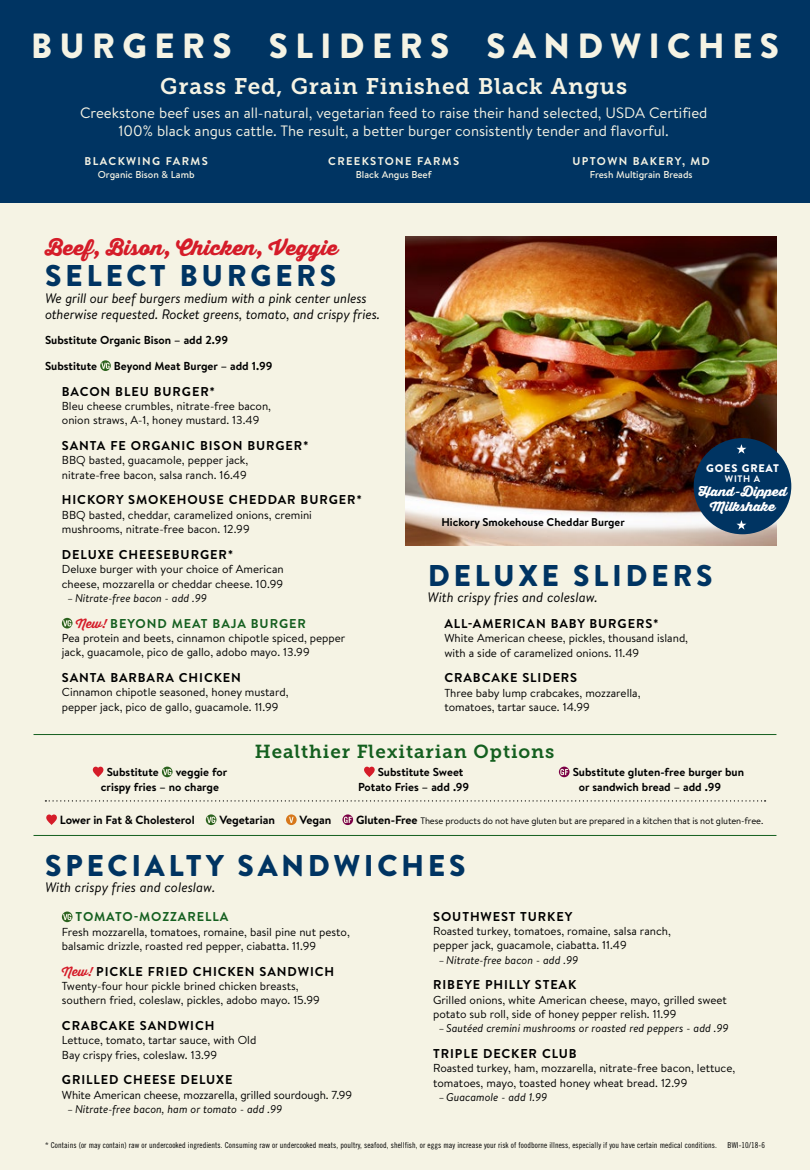
<style>
.page{position:relative;width:810px;height:1170px;background:#fff}
.page>*{position:absolute;margin:0;border:0;box-sizing:border-box;transform-origin:0 0}
.t1{font:900 35px "Brandon Grotesque";letter-spacing:.205em;color:#f5f3e4}
.t2{font:900 30px "Brandon Grotesque";letter-spacing:.12em;color:#003462}
.t3{font:22.5px "Museo Slab 700";letter-spacing:.04em;color:#f5f3e4}
.t4{font:900 20px "Thirsty Soft";color:#d51c29}
.t5{font:18.75px "Museo Slab 700";letter-spacing:.05em;color:#145f1f}
.t6{font:15px/18.8px "Brandon Text";color:#f5f3e4;text-align:center}
.t7{font:italic 13.75px/16.2px "Brandon Text";letter-spacing:-.01em;color:#000}
.t8{font:700 12.75px "Brandon Text";letter-spacing:.07em;color:#000}
.t9{font:700 12.75px "Brandon Text";letter-spacing:.07em;color:#145f1f}
.t10{font:900 12.62px/14.1px "Thirsty Soft";color:#fff;text-align:center}
.t11{font:700 11.88px "Brandon Text";letter-spacing:-.005em;color:#000}
.t12{font:11.5px/14.4px "Brandon Text";color:#000}
.t13{font:700 11.5px/15px "Brandon Text";color:#000}
.t14{font:italic 11.25px "Brandon Text";color:#000}
.t15{font:700 11.25px "Brandon Text";letter-spacing:.12em;color:#f5f3e4}
.t16{font:700 11.25px "Brandon Text";color:#000}
.t17{font:900 11px "Brandon Text";letter-spacing:.07em;color:#fff}
.t18{font:500 10px "Brandon Text";color:#f5f3e4}
.t19{font:700 9.5px "Brandon Text";color:#fff}
.t20{font:9.38px "Brandon Text";letter-spacing:-.01em;color:#000}
.t21{font:8.12px "Trade Gothic LT Std Cn 18";letter-spacing:.01em;color:#000}
.s1{font-family:"Thirsty Soft";font-size:12.5px;color:#d51c29}
.s2{font-weight:700;font-size:11.88px}
</style>
<div class="page">
<div style="left:0;top:68px;width:810px;height:1102px;background:#f5f3e4"></div>
<img style="left:405px;top:236px;width:371px;height:309px">
<svg style="left:100px;top:360px;width:11px;height:11px"></svg>
<svg style="left:62px;top:618px;width:11px;height:11px"></svg>
<div style="left:0;top:0;width:810px;height:202px;background:#003462"></div>
<svg style="left:62px;top:912px;width:11px;height:10px"></svg>
<svg style="left:46px;top:815px;width:11px;height:10px"></svg>
<svg style="left:206px;top:814px;width:10px;height:11px"></svg>
<svg style="left:286px;top:814px;width:11px;height:11px"></svg>
<svg style="left:342px;top:814px;width:11px;height:11px"></svg>
<svg style="left:45px;top:800px;width:721px;height:2px"></svg>
<hr style="left:34px;top:734px;width:742px;height:1px;background:#145f1f">
<hr style="left:34px;top:835px;width:742px;height:1px;background:#145f1f">
<svg style="left:93px;top:767px;width:10px;height:10px"></svg>
<svg style="left:162px;top:767px;width:11px;height:10px"></svg>
<svg style="left:364px;top:767px;width:11px;height:10px"></svg>
<svg style="left:559px;top:767px;width:11px;height:10px"></svg>
<div style="left:694px;top:438px;width:97px;height:96px;background:#003462;border-radius:50%"></div>
<svg style="left:736px;top:520px;width:10px;height:10px"></svg>
<svg style="left:736px;top:444px;width:10px;height:10px"></svg>
<h1 class="t1" style="left:31px;top:21px;width:750px">BURGERS SLIDERS SANDWICHES</h1>
<h3 class="t3" style="left:160px;top:74px;width:468px">Grass Fed, Grain Finished Black Angus</h3>
<h3 class="t6" style="left:80px;top:103px;width:629px">Creekstone beef uses an all-natural, vegetarian feed to raise their hand selected, USDA Certified<br>100% black angus cattle. The result, a better burger consistently tender and flavorful.</h3>
<p class="t15" style="left:85px;top:154px;width:125px">BLACKWING FARMS</p>
<p class="t18" style="left:98px;top:168px;width:98px">Organic Bison &amp; Lamb</p>
<p class="t15" style="left:328px;top:154px;width:132px">CREEKSTONE FARMS</p>
<p class="t18" style="left:356px;top:168px;width:77px">Black Angus Beef</p>
<p class="t15" style="left:573px;top:154px;width:139px">UPTOWN BAKERY, MD</p>
<p class="t18" style="left:590px;top:168px;width:104px">Fresh Multigrain Breads</p>
<h3 class="t4" style="left:45px;top:232px;width:295px">Beef, Bison, Chicken, Veggie</h3>
<h2 class="t2" style="left:45px;top:255px;width:293px">SELECT BURGERS</h2>
<p class="t7" style="left:45px;top:289px;width:337px">We grill our beef burgers medium with a pink center unless otherwise requested. Rocket greens, tomato, and crispy fries.</p>
<p class="t13" style="left:45px;top:333px;width:185px">Substitute Organic Bison – add 2.99</p>
<p class="t13" style="left:45px;top:358px;width:54px">Substitute</p>
<p class="t13" style="left:114px;top:358px;width:160px">Beyond Meat Burger – add 1.99</p>
<p class="t8" style="left:62px;top:382px;width:155px">BACON BLEU BURGER*</p>
<p class="t12" style="left:62px;top:399px;width:211px">Bleu cheese crumbles, nitrate-free bacon, onion straws, A-1, honey mustard. 13.49</p>
<p class="t8" style="left:62px;top:437px;width:248px">SANTA FE ORGANIC BISON BURGER*</p>
<p class="t12" style="left:62px;top:453px;width:188px">BBQ basted, guacamole, pepper jack, nitrate-free bacon, salsa ranch. 16.49</p>
<p class="t8" style="left:62px;top:491px;width:302px">HICKORY SMOKEHOUSE CHEDDAR BURGER*</p>
<p class="t12" style="left:62px;top:507px;width:252px">BBQ basted, cheddar, caramelized onions, cremini mushrooms, nitrate-free bacon. 12.99</p>
<p class="t8" style="left:62px;top:546px;width:173px">DELUXE CHEESEBURGER*</p>
<p class="t12" style="left:62px;top:562px;width:223px">Deluxe burger with your choice of American cheese, mozzarella or cheddar cheese. 10.99</p>
<p class="t14" style="left:68px;top:590px;width:141px">– Nitrate-free bacon - add .99</p>
<p class="t9" style="left:76px;top:614px;width:231px"><span class="s1">New!</span> BEYOND MEAT BAJA BURGER</p>
<p class="t12" style="left:62px;top:630px;width:285px">Pea protein and beets, cinnamon chipotle spiced, pepper jack, guacamole, pico de gallo, adobo mayo. 13.99</p>
<p class="t8" style="left:62px;top:669px;width:180px">SANTA BARBARA CHICKEN</p>
<p class="t12" style="left:62px;top:685px;width:228px">Cinnamon chipotle seasoned, honey mustard, pepper jack, pico de gallo, guacamole. 11.99</p>
<p class="t16" style="left:442px;top:514px;width:185px">Hickory Smokehouse Cheddar Burger</p>
<p class="t17" style="left:706px;top:460px;width:74px">GOES GREAT</p>
<p class="t19" style="left:725px;top:472px;width:37px">WITH A</p>
<p class="t10" style="left:698px;top:485px;width:90px">Hand-Dipped<br>Milkshake</p>
<h2 class="t2" style="left:428px;top:555px;width:286px">DELUXE SLIDERS</h2>
<p class="t7" style="left:428px;top:589px;width:172px">With crispy fries and coleslaw.</p>
<p class="t8" style="left:444px;top:615px;width:216px">ALL-AMERICAN BABY BURGERS*</p>
<p class="t12" style="left:444px;top:631px;width:245px">White American cheese, pickles, thousand island, with a side of caramelized onions. 11.49</p>
<p class="t8" style="left:444px;top:669px;width:134px">CRABCAKE SLIDERS</p>
<p class="t12" style="left:444px;top:685px;width:198px">Three baby lump crabcakes, mozzarella, tomatoes, tartar sauce. 14.99</p>
<h3 class="t5" style="left:255px;top:741px;width:301px">Healthier Flexitarian Options</h3>
<p class="t13" style="left:101px;top:765px;width:128px;text-indent:75px">veggie for crispy fries – no charge</p>
<p class="t13" style="left:358px;top:765px;width:113px;line-height:14.4px;text-indent:20px">Substitute Sweet<br>Potato Fries – add .99</p>
<p class="t13" style="left:579px;top:765px;width:167px;text-indent:-6px">Substitute gluten-free burger bun or sandwich bread – add .99</p>
<p class="t13" style="left:107px;top:765px;width:54px">Substitute</p>
<p class="t11" style="left:60px;top:812px;width:136px">Lower in Fat &amp; Cholesterol</p>
<p class="t11" style="left:219px;top:812px;width:57px">Vegetarian</p>
<p class="t11" style="left:300px;top:812px;width:33px">Vegan</p>
<p class="t20" style="left:356px;top:814px;width:409px"><span class="s2">Gluten-Free</span> These products do not have gluten but are prepared in a kitchen that is not gluten-free.</p>
<h2 class="t2" style="left:45px;top:844px;width:422px">SPECIALTY SANDWICHES</h2>
<p class="t7" style="left:45px;top:879px;width:172px">With crispy fries and coleslaw.</p>
<p class="t9" style="left:76px;top:908px;width:154px">TOMATO-MOZZARELLA</p>
<p class="t12" style="left:62px;top:924px;width:289px">Fresh mozzarella, tomatoes, romaine, basil pine nut pesto, balsamic drizzle, roasted red pepper, ciabatta. 11.99</p>
<p class="t8" style="left:62px;top:962px;width:274px"><span class="s1">New!</span> PICKLE FRIED CHICKEN SANDWICH</p>
<p class="t12" style="left:62px;top:978px;width:259px">Twenty-four hour pickle brined chicken breasts, southern fried, coleslaw, pickles, adobo mayo. 15.99</p>
<p class="t8" style="left:62px;top:1017px;width:154px">CRABCAKE SANDWICH</p>
<p class="t12" style="left:62px;top:1033px;width:196px">Lettuce, tomato, tartar sauce, with Old<br>Bay crispy fries, coleslaw. 13.99</p>
<p class="t8" style="left:62px;top:1071px;width:172px">GRILLED CHEESE DELUXE</p>
<p class="t12" style="left:62px;top:1087px;width:292px">White American cheese, mozzarella, grilled sourdough. 7.99</p>
<p class="t14" style="left:68px;top:1102px;width:216px">– Nitrate-free bacon, ham or tomato - add .99</p>
<p class="t8" style="left:433px;top:907px;width:141px">SOUTHWEST TURKEY</p>
<p class="t12" style="left:433px;top:923px;width:239px">Roasted turkey, tomatoes, romaine, salsa ranch, pepper jack, guacamole, ciabatta. 11.49</p>
<p class="t14" style="left:439px;top:952px;width:141px">– Nitrate-free bacon - add .99</p>
<p class="t8" style="left:433px;top:976px;width:145px">RIBEYE PHILLY STEAK</p>
<p class="t12" style="left:433px;top:992px;width:295px">Grilled onions, white American cheese, mayo, grilled sweet potato sub roll, side of honey pepper relish. 11.99</p>
<p class="t14" style="left:439px;top:1021px;width:291px">– Sautéed cremini mushrooms or roasted red peppers - add .99</p>
<p class="t8" style="left:433px;top:1045px;width:145px">TRIPLE DECKER CLUB</p>
<p class="t12" style="left:433px;top:1061px;width:304px">Roasted turkey, ham, mozzarella, nitrate-free bacon, lettuce, tomatoes, mayo, toasted honey wheat bread. 12.99</p>
<p class="t14" style="left:439px;top:1090px;width:110px">– Guacamole - add 1.99</p>
<p class="t21" style="left:45px;top:1140px;width:673px">* Contains (or may contain) raw or undercooked ingredients. Consuming raw or undercooked meats, poultry, seafood, shellfish, or eggs may increase your risk of foodborne illness, especially if you have certain medical conditions.</p>
<p class="t21" style="left:728px;top:1140px;width:39px">BWI-10/18-6</p>
</div>
